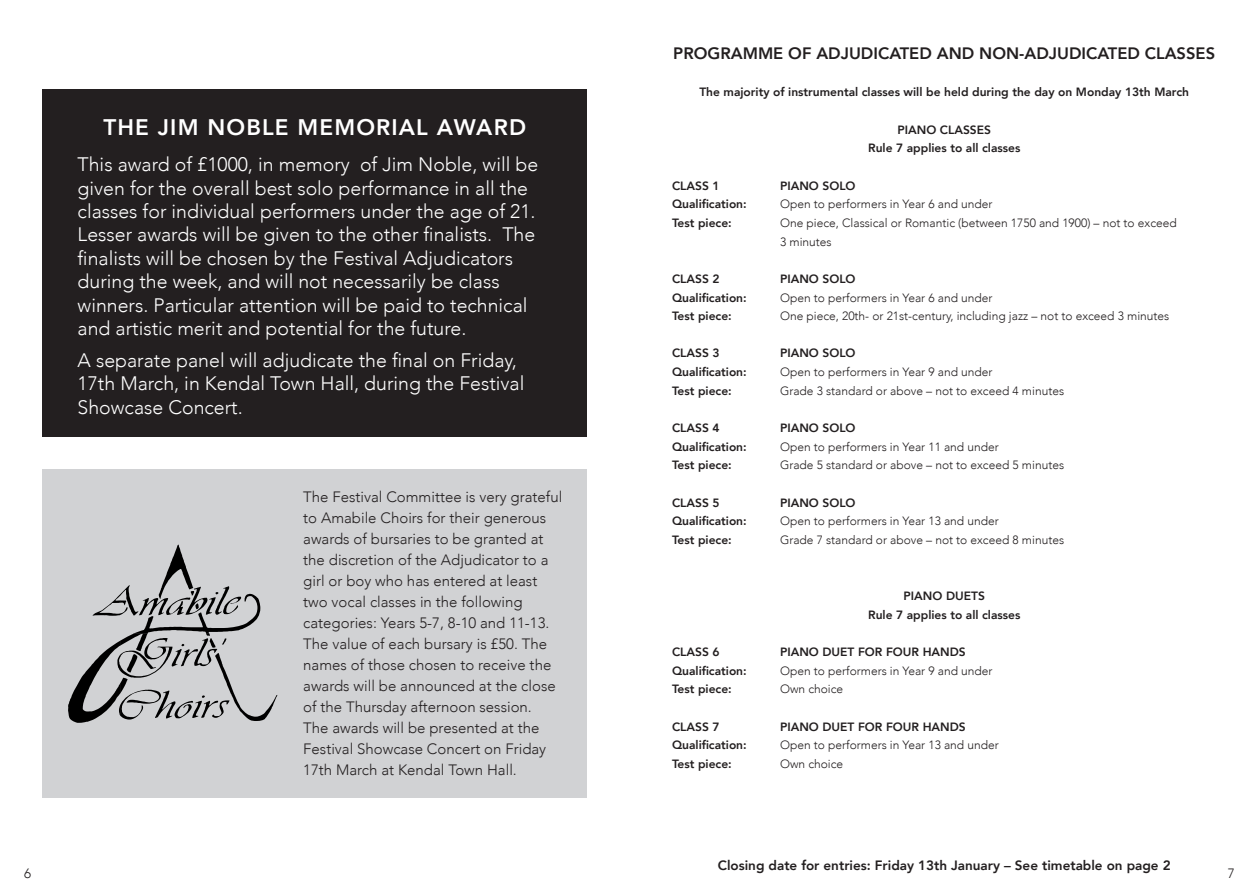
<style>
.page{position:relative;width:1259px;height:893px;background:#fff}
.page>*{position:absolute;margin:0;border:0;box-sizing:border-box;transform-origin:0 0}
.t1{font:800 22.5px "Avenir";letter-spacing:.05em;color:#fff}
.t2{font:300 19.5px/23.4px "Avenir";color:#fff}
.t3{font:800 16.5px "Avenir";color:#231f20}
.t4{font:300 15px/21px "Avenir";color:#231f20}
.t5{font:800 13.5px "Avenir";color:#231f20}
.t6{font:300 13.5px "Avenir";color:#231f20}
.t7{font:300 12px/18.6px "Avenir";color:#231f20}
.t8{font:800 12px/18.6px "Avenir";color:#231f20;text-align:center}
</style>
<div class="page">
<div style="left:43px;top:89px;width:544px;height:348px;background:#231f20"></div>
<div style="left:43px;top:469px;width:544px;height:329px;background:#d1d2d4"></div>
<img style="left:120px;top:545px;width:87px;height:71px">
<img style="left:225px;top:586px;width:35px;height:135px">
<img style="left:68px;top:594px;width:52px;height:129px">
<img style="left:120px;top:634px;width:90px;height:44px">
<h1 class="t1" style="left:103px;top:110px;width:424px">THE JIM NOBLE MEMORIAL AWARD</h1>
<p class="t2" style="left:78px;top:153px;width:462px">This award of £1000, in memory of Jim Noble, will be given for the overall best solo performance in all the classes for individual performers under the age of 21.<br>Lesser awards will be given to the other finalists. The finalists will be chosen by the Festival Adjudicators during the week, and will not necessarily be class winners. Particular attention will be paid to technical and artistic merit and potential for the future.</p>
<h2 class="t2" style="left:78px;top:348px;width:448px">A separate panel will adjudicate the final on Friday,<br>17th March, in Kendal Town Hall, during the Festival<br>Showcase Concert.</h2>
<p class="t4" style="left:303px;top:486px;width:260px">The Festival Committee is very grateful to Amabile Choirs for their generous awards of bursaries to be granted at the discretion of the Adjudicator to a girl or boy who has entered at least two vocal classes in the following categories: Years 5-7, 8-10 and 11-13.<br>The value of each bursary is £50. The names of those chosen to receive the awards will be announced at the close of the Thursday afternoon session.<br>The awards will be presented at the Festival Showcase Concert on Friday 17th March at Kendal Town Hall.</p>
<h3 class="t3" style="left:673px;top:40px;width:543px">PROGRAMME OF ADJUDICATED AND NON-ADJUDICATED CLASSES</h3>
<p class="t8" style="left:699px;top:83px;width:491px">The majority of instrumental classes will be held during the day on Monday 13th March</p>
<p class="t8" style="left:868px;top:120px;width:154px">PIANO CLASSES<br>Rule 7 applies to all classes</p>
<p class="t8" style="left:672px;top:176px;width:49px">CLASS 1</p>
<p class="t8" style="left:780px;top:176px;width:77px">PIANO SOLO</p>
<p class="t8" style="left:672px;top:195px;width:76px">Qualification:</p>
<p class="t7" style="left:780px;top:195px;width:214px">Open to performers in Year 6 and under</p>
<p class="t8" style="left:672px;top:213px;width:61px">Test piece:</p>
<p class="t7" style="left:780px;top:213px;width:398px">One piece, Classical or Romantic (between 1750 and 1900) – not to exceed<br>3 minutes</p>
<p class="t8" style="left:672px;top:269px;width:49px">CLASS 2</p>
<p class="t8" style="left:780px;top:269px;width:77px">PIANO SOLO</p>
<p class="t8" style="left:672px;top:288px;width:76px">Qualification:</p>
<p class="t7" style="left:780px;top:288px;width:214px">Open to performers in Year 6 and under</p>
<p class="t8" style="left:672px;top:307px;width:61px">Test piece:</p>
<p class="t7" style="left:780px;top:307px;width:391px">One piece, 20th- or 21st-century, including jazz – not to exceed 3 minutes</p>
<p class="t8" style="left:672px;top:344px;width:49px">CLASS 3</p>
<p class="t8" style="left:780px;top:344px;width:77px">PIANO SOLO</p>
<p class="t8" style="left:672px;top:363px;width:76px">Qualification:</p>
<p class="t7" style="left:780px;top:363px;width:214px">Open to performers in Year 9 and under</p>
<p class="t8" style="left:672px;top:381px;width:61px">Test piece:</p>
<p class="t7" style="left:780px;top:381px;width:286px">Grade 3 standard or above – not to exceed 4 minutes</p>
<p class="t8" style="left:672px;top:419px;width:49px">CLASS 4</p>
<p class="t8" style="left:780px;top:419px;width:77px">PIANO SOLO</p>
<p class="t8" style="left:672px;top:437px;width:76px">Qualification:</p>
<p class="t7" style="left:780px;top:437px;width:220px">Open to performers in Year 11 and under</p>
<p class="t8" style="left:672px;top:456px;width:61px">Test piece:</p>
<p class="t7" style="left:780px;top:456px;width:286px">Grade 5 standard or above – not to exceed 5 minutes</p>
<p class="t8" style="left:672px;top:493px;width:49px">CLASS 5</p>
<p class="t8" style="left:780px;top:493px;width:77px">PIANO SOLO</p>
<p class="t8" style="left:672px;top:512px;width:76px">Qualification:</p>
<p class="t7" style="left:780px;top:512px;width:220px">Open to performers in Year 13 and under</p>
<p class="t8" style="left:672px;top:530px;width:61px">Test piece:</p>
<p class="t7" style="left:780px;top:531px;width:286px">Grade 7 standard or above – not to exceed 8 minutes</p>
<p class="t8" style="left:868px;top:586px;width:154px">PIANO DUETS<br>Rule 7 applies to all classes</p>
<p class="t8" style="left:672px;top:642px;width:49px">CLASS 6</p>
<p class="t8" style="left:780px;top:642px;width:187px">PIANO DUET FOR FOUR HANDS</p>
<p class="t8" style="left:672px;top:661px;width:76px">Qualification:</p>
<p class="t7" style="left:780px;top:661px;width:214px">Open to performers in Year 9 and under</p>
<p class="t8" style="left:672px;top:680px;width:61px">Test piece:</p>
<p class="t7" style="left:780px;top:680px;width:65px">Own choice</p>
<p class="t8" style="left:672px;top:717px;width:49px">CLASS 7</p>
<p class="t8" style="left:780px;top:717px;width:187px">PIANO DUET FOR FOUR HANDS</p>
<p class="t8" style="left:672px;top:736px;width:76px">Qualification:</p>
<p class="t7" style="left:780px;top:736px;width:220px">Open to performers in Year 13 and under</p>
<p class="t8" style="left:672px;top:754px;width:61px">Test piece:</p>
<p class="t7" style="left:780px;top:754px;width:65px">Own choice</p>
<p class="t5" style="left:718px;top:855px;width:454px">Closing date for entries: Friday 13th January – See timetable on page 2</p>
<p class="t6" style="left:24px;top:866px;width:9px">6</p>
<p class="t6" style="left:1227px;top:866px;width:9px">7</p>
</div>
